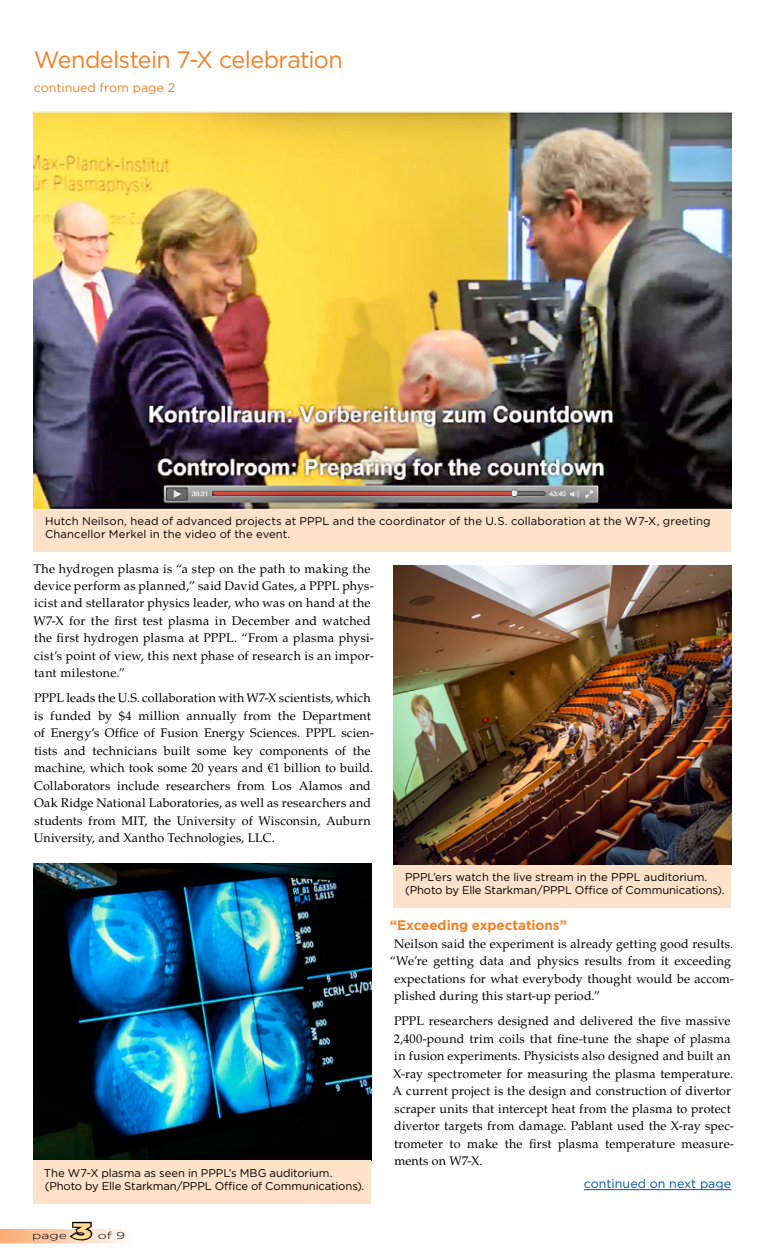
<style>
.page{position:relative;width:765px;height:1260px;background:#fff}
.page>*{position:absolute;margin:0;border:0;box-sizing:border-box;transform-origin:0 0}
.t1{font:23.75px "Gotham";letter-spacing:-.025em;color:#f58025}
.t2{font:900 22.5px "Gotham";color:#ffd990;scale:1.5 1}
.t3{font:700 13.75px "Gotham";letter-spacing:-.005em;color:#f58025}
.t4{font:12.5px/17.5px "Palatino LT Std";letter-spacing:.015em;color:#000}
.t5{font:12.5px "Gotham";color:#0055a7}
.t6{font:12.5px "Gotham";color:#f58025}
.t7{font:11.25px/13.5px "Gotham";color:#000}
.t8{font:300 10px "Gotham";color:#000;scale:1.4 1}
</style>
<div class="page">
<div style="left:394px;top:864px;width:337px;height:44px;background:#fee1c9"></div>
<img style="left:34px;top:863px;width:337px;height:298px">
<img style="left:394px;top:566px;width:337px;height:298px">
<div style="left:34px;top:508px;width:697px;height:44px;background:#fee1c9"></div>
<div style="left:34px;top:1161px;width:337px;height:43px;background:#fee1c9"></div>
<img style="left:34px;top:112px;width:697px;height:396px">
<hr style="left:584px;top:1189px;width:147px;height:1px;background:#0055a7">
<svg style="left:0;top:1221px;width:126px;height:22px"></svg>
<h1 class="t1" style="left:34px;top:45px;width:310px">Wendelstein 7-X celebration</h1>
<p class="t6" style="left:34px;top:79px;width:143px">continued from page 2</p>
<p class="t7" style="left:45px;top:514px;width:667px">Hutch Neilson, head of advanced projects at PPPL and the coordinator of the U.S. collaboration at the W7-X, greeting<br>Chancellor Merkel in the video of the event.</p>
<p class="t4" style="left:33px;top:560px;width:342px">The hydrogen plasma is “a step on the path to making the device perform as planned,” said David Gates, a PPPL phys&shy;icist and stellarator physics leader, who was on hand at the W7-X for the first test plasma in December and watched the first hydrogen plasma at PPPL. “From a plasma physi&shy;cist’s point of view, this next phase of research is an impor&shy;tant milestone.”</p>
<p class="t4" style="left:34px;top:690px;width:342px">PPPL leads the U.S. collaboration with W7-X scientists, which is funded by $4 million annually from the Department of Energy’s Office of Fusion Energy Sciences. PPPL scien&shy;tists and technicians built some key components of the machine, which took some 20 years and €1 billion to build.<br>Collaborators include researchers from Los Alamos and Oak Ridge National Laboratories, as well as researchers and students from MIT, the University of Wisconsin, Auburn University, and Xantho Technologies, LLC.</p>
<p class="t7" style="left:405px;top:870px;width:321px">PPPL’ers watch the live stream in the PPPL auditorium. (Photo by Elle Starkman/PPPL Office of Communications).</p>
<p class="t3" style="left:390px;top:916px;width:179px">“Exceeding expectations”</p>
<p class="t4" style="left:394px;top:935px;width:340px">Neilson said the experiment is already getting good results.</p>
<p class="t4" style="left:390px;top:952px;width:343px">“We’re getting data and physics results from it exceeding</p>
<p class="t4" style="left:394px;top:970px;width:341px">expectations for what everybody thought would be accom-</p>
<p class="t4" style="left:394px;top:987px;width:207px">plished during this start-up period.”</p>
<p class="t4" style="left:393px;top:1012px;width:343px">PPPL researchers designed and delivered the five massive 2,400-pound trim coils that fine-tune the shape of plasma in fusion experiments. Physicists also designed and built an X-ray spectrometer for measuring the plasma temperature.<br>A current project is the design and construction of divertor scraper units that intercept heat from the plasma to protect divertor targets from damage. Pablant used the X-ray spec&shy;trometer to make the first plasma temperature measure&shy;ments on W7-X.</p>
<p class="t7" style="left:44px;top:1166px;width:322px">The W7-X plasma as seen in PPPL’s MBG auditorium. (Photo by Elle Starkman/PPPL Office of Communications).</p>
<p class="t5" style="left:584px;top:1176px;width:149px">continued on next page</p>
<p class="t8" style="left:32px;top:1229px;width:26px">page</p>
<h2 class="t2" style="left:71px;top:1215px;width:15px">3</h2>
<p class="t8" style="left:98px;top:1229px;width:21px">of 9</p>
</div>
